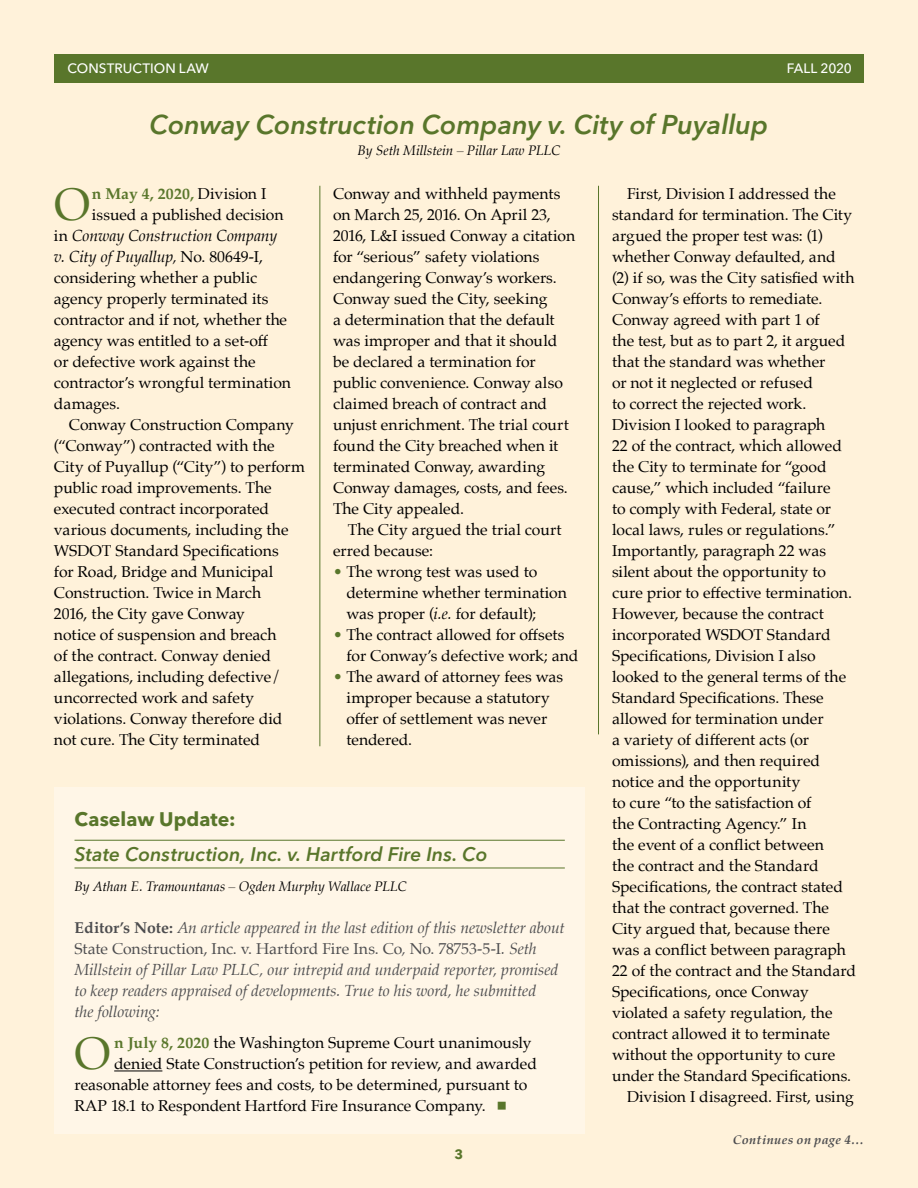
<style>
.page{position:relative;width:918px;height:1188px;background:#fff2da}
.page>*{position:absolute;margin:0;border:0;box-sizing:border-box;transform-origin:0 0}
.t1{font:45.9px "Palatino";color:#59762b}
.t2{font:italic 600 27px "Avenir Next LT Pro";letter-spacing:-.005em;color:#59762b}
.t3{font:italic 600 19.5px "Avenir Next LT Pro";color:#59762b}
.t4{font:700 19.5px "Avenir Next LT Pro";letter-spacing:.005em;color:#59762b}
.t5{font:15.75px/21px "Palatino";letter-spacing:-.005em;color:#000}
.t6{font:italic 15.75px/21px "Palatino";color:#4d4d4f}
.t7{font:italic 15.75px "Palatino";letter-spacing:-.005em;color:#000}
.t8{font:700 15.75px "Palatino";letter-spacing:.015em;color:#59762b}
.t9{font:italic 13.5px "Palatino";color:#000}
.t10{font:500 13.5px "Avenir Next LT Pro";letter-spacing:.005em;color:#fff}
.t11{font:500 13.5px "Avenir Next LT Pro";letter-spacing:-.015em;color:#fff}
.t12{font:700 13.5px "Avenir Next LT Pro";color:#59762b}
.t13{font:italic 700 12.75px "Palatino";letter-spacing:.03em;color:#4d4d4f}
.s1{color:#59762b}
.s2{font-style:italic}
.s3{font-weight:400;color:#000}
.s4{font-style:normal}
.s5{font-weight:700;font-style:normal}
.s6{font-weight:700;color:#59762b}
.s7{font-family:"Universal Newswith Comm Pi";color:#59762b}
</style>
<div class="page">
<div style="left:54px;top:54px;width:810px;height:29px;background:#59762b"></div>
<hr style="left:320px;top:186px;width:1px;height:560px;background:#59762b">
<hr style="left:598px;top:186px;width:1px;height:548px;background:#59762b">
<div style="left:54px;top:787px;width:531px;height:347px;background:#fff6e7"></div>
<hr style="left:75px;top:840px;width:490px;height:1px;background:#59762b">
<hr style="left:75px;top:868px;width:490px;height:1px;background:#59762b">
<hr style="left:114px;top:1071px;width:48px;height:1px;background:#000">
<p class="t10" style="left:68px;top:60px;width:143px">CONSTRUCTION LAW</p>
<p class="t11" style="left:787px;top:60px;width:67px">FALL 2020</p>
<h2 class="t2" style="left:150px;top:108px;width:620px">Conway Construction Company v. City of Puyallup</h2>
<p class="t9" style="left:358px;top:139px;width:204px">By Seth Millstein – Pillar Law PLLC</p>
<p class="t5" style="left:333px;top:183px;width:244px">Conway and withheld payments on March 25, 2016. On April 23,<br>2016, L&amp;I issued Conway a citation for “serious” safety violations endangering Conway’s workers.<br>Conway sued the City, seeking<br>a determination that the default was improper and that it should be declared a termination for public convenience. Conway also claimed breach of contract and unjust enrichment. The trial court found the City breached when it terminated Conway, awarding<br>Conway damages, costs, and fees.<br>The City appealed.</p>
<p class="t5" style="left:333px;top:519px;width:230px;text-indent:15px">The City argued the trial court erred because:</p>
<p class="t5" style="left:346px;top:561px;width:222px;text-indent:-13px"><span class="s1">•</span> The wrong test was used to determine whether termination was proper (<span class="s2">i.e.</span> for default);</p>
<p class="t5" style="left:346px;top:624px;width:234px;text-indent:-13px"><span class="s1">•</span> The contract allowed for offsets for Conway’s defective work; and</p>
<p class="t5" style="left:346px;top:666px;width:218px;text-indent:-13px"><span class="s1">•</span> The award of attorney fees was improper because a statutory offer of settlement was never tendered.</p>
<p class="t5" style="left:627px;top:183px;width:210px">First<span class="s2">,</span> Division I addressed the</p>
<p class="t5" style="left:612px;top:204px;width:242px">standard for termination. The City</p>
<p class="t5" style="left:612px;top:225px;width:212px">argued the proper test was: (1)</p>
<p class="t5" style="left:612px;top:246px;width:225px">whether Conway defaulted, and</p>
<p class="t5" style="left:612px;top:267px;width:244px">(2) if so, was the City satisfied with</p>
<p class="t5" style="left:612px;top:288px;width:212px">Conway’s efforts to remediate.</p>
<p class="t5" style="left:612px;top:309px;width:209px">Conway agreed with part 1 of</p>
<p class="t5" style="left:612px;top:330px;width:235px">the test, but as to part 2, it argued</p>
<p class="t5" style="left:612px;top:351px;width:215px">that the standard was whether</p>
<p class="t5" style="left:612px;top:372px;width:202px">or not it neglected or refused</p>
<p class="t5" style="left:612px;top:393px;width:196px">to correct the rejected work.</p>
<p class="t5" style="left:612px;top:414px;width:215px">Division I looked to paragraph</p>
<p class="t5" style="left:612px;top:435px;width:231px">22 of the contract, which allowed</p>
<p class="t5" style="left:612px;top:456px;width:216px">the City to terminate for “good</p>
<p class="t5" style="left:612px;top:477px;width:220px">cause,” which included “failure</p>
<p class="t5" style="left:612px;top:498px;width:221px">to comply with Federal, state or</p>
<p class="t5" style="left:612px;top:519px;width:225px">local laws, rules or regulations.”</p>
<p class="t5" style="left:612px;top:540px;width:216px">Importantly, paragraph 22 was</p>
<p class="t5" style="left:612px;top:561px;width:216px">silent about the opportunity to</p>
<p class="t5" style="left:612px;top:582px;width:242px">cure prior to effective termination.</p>
<p class="t5" style="left:612px;top:603px;width:213px">However, because the contract</p>
<p class="t5" style="left:612px;top:624px;width:220px">incorporated WSDOT Standard</p>
<p class="t5" style="left:612px;top:645px;width:205px">Specifications, Division I also</p>
<p class="t5" style="left:612px;top:666px;width:236px">looked to the general terms of the</p>
<p class="t5" style="left:612px;top:687px;width:213px">Standard Specifications. These</p>
<p class="t5" style="left:612px;top:708px;width:213px">allowed for termination under</p>
<p class="t5" style="left:612px;top:729px;width:198px">a variety of different acts (or</p>
<p class="t5" style="left:612px;top:750px;width:210px">omissions), and then required</p>
<p class="t5" style="left:612px;top:771px;width:190px">notice and the opportunity</p>
<p class="t5" style="left:612px;top:792px;width:201px">to cure “to the satisfaction of</p>
<p class="t5" style="left:612px;top:813px;width:196px">the Contracting Agency.” In</p>
<p class="t5" style="left:612px;top:834px;width:213px">the event of a conflict between</p>
<p class="t5" style="left:612px;top:855px;width:208px">the contract and the Standard</p>
<p class="t5" style="left:612px;top:876px;width:233px">Specifications, the contract stated</p>
<p class="t5" style="left:612px;top:897px;width:219px">that the contract governed. The</p>
<p class="t5" style="left:612px;top:918px;width:219px">City argued that, because there</p>
<p class="t5" style="left:612px;top:939px;width:235px">was a conflict between paragraph</p>
<p class="t5" style="left:612px;top:960px;width:246px">22 of the contract and the Standard</p>
<p class="t5" style="left:612px;top:981px;width:198px">Specifications, once Conway</p>
<p class="t5" style="left:612px;top:1002px;width:222px">violated a safety regulation, the</p>
<p class="t5" style="left:612px;top:1023px;width:220px">contract allowed it to terminate</p>
<p class="t5" style="left:612px;top:1044px;width:225px">without the opportunity to cure</p>
<p class="t5" style="left:612px;top:1065px;width:241px">under the Standard Specifications.</p>
<p class="t5" style="left:627px;top:1086px;width:228px">Division I disagreed. First, using</p>
<p class="t13" style="left:733px;top:1129px;width:133px">Continues on page 4…</p>
<h1 class="t1" style="left:54px;top:166px;width:38px">O</h1>
<p class="t8" style="left:92px;top:181px;width:176px">n May 4, 2020, <span class="s3">Division I</span></p>
<p class="t5" style="left:92px;top:204px;width:193px">issued a published decision</p>
<p class="t7" style="left:54px;top:223px;width:225px"><span class="s4">in</span> Conway Construction Company</p>
<p class="t7" style="left:54px;top:244px;width:210px">v. City of Puyallup, <span class="s4">No. 80649-I,</span></p>
<p class="t5" style="left:54px;top:267px;width:205px">considering whether a public</p>
<p class="t5" style="left:54px;top:288px;width:216px">agency properly terminated its</p>
<p class="t5" style="left:54px;top:309px;width:235px">contractor and if not, whether the</p>
<p class="t5" style="left:54px;top:330px;width:216px">agency was entitled to a set-off</p>
<p class="t5" style="left:54px;top:351px;width:203px">or defective work against the</p>
<p class="t5" style="left:54px;top:372px;width:239px">contractor’s wrongful termination</p>
<p class="t5" style="left:54px;top:393px;width:67px">damages.</p>
<p class="t5" style="left:69px;top:414px;width:227px">Conway Construction Company</p>
<p class="t5" style="left:54px;top:435px;width:222px">(“Conway”) contracted with the</p>
<p class="t5" style="left:54px;top:456px;width:252px">City of Puyallup (“City”) to perform</p>
<p class="t5" style="left:54px;top:477px;width:219px">public road improvements. The</p>
<p class="t5" style="left:54px;top:498px;width:217px">executed contract incorporated</p>
<p class="t5" style="left:54px;top:519px;width:236px">various documents, including the</p>
<p class="t5" style="left:54px;top:540px;width:226px">WSDOT Standard Specifications</p>
<p class="t5" style="left:54px;top:561px;width:221px">for Road, Bridge and Municipal</p>
<p class="t5" style="left:54px;top:582px;width:209px">Construction. Twice in March</p>
<p class="t5" style="left:54px;top:603px;width:192px">2016, the City gave Conway</p>
<p class="t5" style="left:54px;top:624px;width:224px">notice of suspension and breach</p>
<p class="t5" style="left:54px;top:645px;width:219px">of the contract. Conway denied</p>
<p class="t5" style="left:54px;top:666px;width:229px">allegations, including defective /</p>
<p class="t5" style="left:54px;top:687px;width:202px">uncorrected work and safety</p>
<p class="t5" style="left:54px;top:708px;width:230px">violations. Conway therefore did</p>
<p class="t5" style="left:54px;top:729px;width:208px">not cure. The City terminated</p>
<p class="t4" style="left:75px;top:808px;width:163px">Caselaw Update:</p>
<p class="t3" style="left:75px;top:842px;width:414px">State Construction, Inc. v. Hartford Fire Ins. Co</p>
<p class="t9" style="left:75px;top:876px;width:334px">By Athan E. Tramountanas – Ogden Murphy Wallace PLLC</p>
<p class="t6" style="left:75px;top:917px;width:492px"><span class="s5">Editor’s Note:</span> An article appeared in the last edition of this newsletter about <span class="s4">State Construction, Inc. v. Hartford Fire Ins. Co</span>, <span class="s4">No. 78753-5-I</span>. Seth Millstein of Pillar Law PLLC, our intrepid and underpaid reporter, promised to keep readers appraised of developments. True to his word, he submitted<br>the following:</p>
<h1 class="t1" style="left:75px;top:1016px;width:38px">O</h1>
<p class="t5" style="left:114px;top:1032px;width:419px"><span class="s6">n July 8, 2020</span> the Washington Supreme Court unanimously</p>
<p class="t5" style="left:114px;top:1053px;width:424px">denied State Construction’s petition for review, and awarded</p>
<p class="t5" style="left:75px;top:1074px;width:455px">reasonable attorney fees and costs, to be determined, pursuant to</p>
<p class="t5" style="left:75px;top:1095px;width:433px">RAP 18.1 to Respondent Hartford Fire Insurance Company. <span class="s7">n</span></p>
<p class="t12" style="left:455px;top:1146px;width:10px">3</p>
</div>
